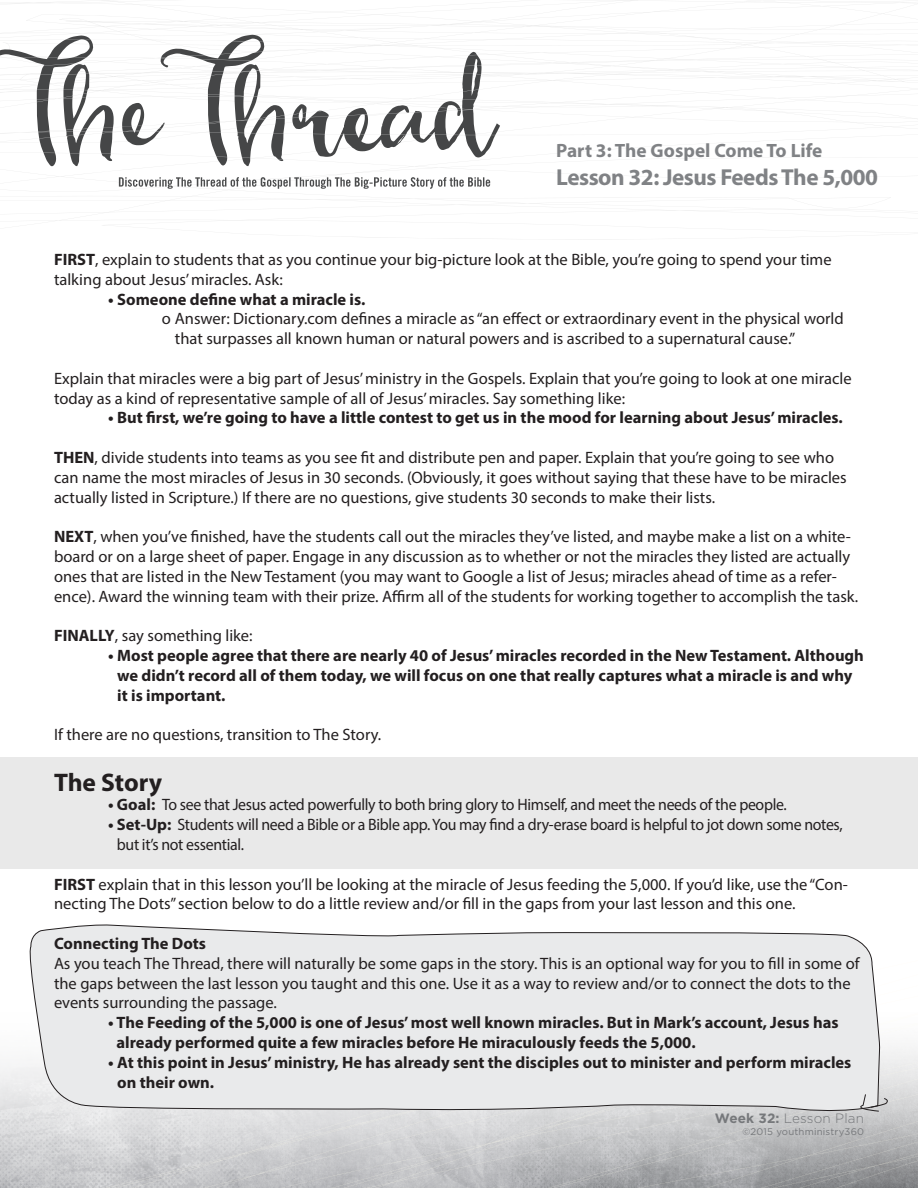
<style>
.page{position:relative;width:918px;height:1188px;background:#fff}
.page>*{position:absolute;margin:0;border:0;box-sizing:border-box;transform-origin:0 0}
.t1{font:700 25.5px "Myriad Pro";letter-spacing:-.005em;color:#231f20}
.t2{font:700 23.1px "Myriad Pro";letter-spacing:-.02em;color:#808285}
.t3{font:700 19.35px "Myriad Pro";color:#808285}
.t4{font:16.5px/19.8px "Myriad Pro";color:#231f20}
.t5{font:700 16.5px/19.8px "Myriad Pro";color:#231f20}
.t6{font:16.5px/19.8px "Myriad Pro";letter-spacing:-.02em;color:#231f20;scale:.96 1}
.t7{font:300 13.5px "Gotham";letter-spacing:.01em;color:#76787b}
.t8{font:9.6px "Gotham";letter-spacing:.02em;color:#76787b}
.s1{font-weight:700}
</style>
<div class="page">
<svg style="left:0;top:0;width:918px;height:226px"></svg>
<svg style="left:119px;top:177px;width:371px;height:12px"></svg>
<svg style="left:0;top:1045px;width:918px;height:143px;background:#bbbcbe"></svg>
<svg style="left:26px;top:924px;width:854px;height:238px;background:#e1e2e3"></svg>
<svg style="left:852px;top:1094px;width:38px;height:18px"></svg>
<div style="left:0;top:758px;width:918px;height:111px;background:#e9e9e9"></div>
<p class="t3" style="left:556px;top:138px;width:268px">Part 3: The Gospel Come To Life</p>
<h2 class="t2" style="left:556px;top:162px;width:323px">Lesson 32: Jesus Feeds The 5,000</h2>
<p class="t4" style="left:54px;top:249px;width:779px"><span class="s1">FIRST</span>, explain to students that as you continue your big-picture look at the Bible, you’re going to spend your time talking about Jesus’ miracles. Ask:</p>
<p class="t5" style="left:108px;top:289px;width:259px">• Someone define what a miracle is.</p>
<p class="t4" style="left:175px;top:309px;width:670px;text-indent:-13px">o Answer: Dictionary.com defines a miracle as “an effect or extraordinary event in the physical world that surpasses all known human or natural powers and is ascribed to a supernatural cause.”</p>
<p class="t4" style="left:54px;top:368px;width:799px">Explain that miracles were a big part of Jesus’ ministry in the Gospels. Explain that you’re going to look at one miracle today as a kind of representative sample of all of Jesus’ miracles. Say something like:</p>
<p class="t5" style="left:108px;top:407px;width:736px">• But first, we’re going to have a little contest to get us in the mood for learning about Jesus’ miracles.</p>
<p class="t4" style="left:54px;top:447px;width:794px"><span class="s1">THEN</span>, divide students into teams as you see fit and distribute pen and paper. Explain that you’re going to see who can name the most miracles of Jesus in 30 seconds. (Obviously, it goes without saying that these have to be miracles actually listed in Scripture.) If there are no questions, give students 30 seconds to make their lists.</p>
<p class="t4" style="left:54px;top:527px;width:806px"><span class="s1">NEXT</span>, when you’ve finished, have the students call out the miracles they’ve listed, and maybe make a list on a white&shy;board or on a large sheet of paper. Engage in any discussion as to whether or not the miracles they listed are actually ones that are listed in the New Testament (you may want to Google a list of Jesus; miracles ahead of time as a refer&shy;ence). Award the winning team with their prize. Affirm all of the students for working together to accomplish the task.</p>
<p class="t4" style="left:54px;top:626px;width:200px"><span class="s1">FINALLY</span>, say something like:</p>
<p class="t5" style="left:117px;top:645px;width:748px;text-indent:-9px">• Most people agree that there are nearly 40 of Jesus’ miracles recorded in the New Testament. Although we didn’t record all of them today, we will focus on one that really captures what a miracle is and why it is important.</p>
<p class="t4" style="left:54px;top:725px;width:329px">If there are no questions, transition to The Story.</p>
<p class="t1" style="left:54px;top:765px;width:110px">The Story</p>
<p class="t6" style="left:108px;top:795px;width:709px"><span class="s1">• Goal:</span> To see that Jesus acted powerfully to both bring glory to Himself, and meet the needs of the people.</p>
<p class="t6" style="left:117px;top:815px;width:758px;text-indent:-9px"><span class="s1">• Set-Up:</span> Students will need a Bible or a Bible app. You may find a dry-erase board is helpful to jot down some notes, but it’s not essential.</p>
<p class="t4" style="left:54px;top:874px;width:795px"><span class="s1">FIRST</span> explain that in this lesson you’ll be looking at the miracle of Jesus feeding the 5,000. If you’d like, use the “Con&shy;necting The Dots” section below to do a little review and/or fill in the gaps from your last lesson and this one.</p>
<p class="t5" style="left:54px;top:933px;width:154px">Connecting The Dots</p>
<p class="t4" style="left:54px;top:953px;width:807px">As you teach The Thread, there will naturally be some gaps in the story. This is an optional way for you to fill in some of the gaps between the last lesson you taught and this one. Use it as a way to review and/or to connect the dots to the events surrounding the passage.</p>
<p class="t5" style="left:117px;top:1012px;width:724px;text-indent:-9px">• The Feeding of the 5,000 is one of Jesus’ most well known miracles. But in Mark’s account, Jesus has already performed quite a few miracles before He miraculously feeds the 5,000.</p>
<p class="t5" style="left:117px;top:1052px;width:736px;text-indent:-9px">• At this point in Jesus’ ministry, He has already sent the disciples out to minister and perform miracles on their own.</p>
<p class="t7" style="left:715px;top:1110px;width:151px"><span class="s1">Week 32:</span> Lesson Plan</p>
<p class="t8" style="left:742px;top:1126px;width:123px">©2015 youthministry360</p>
</div>
